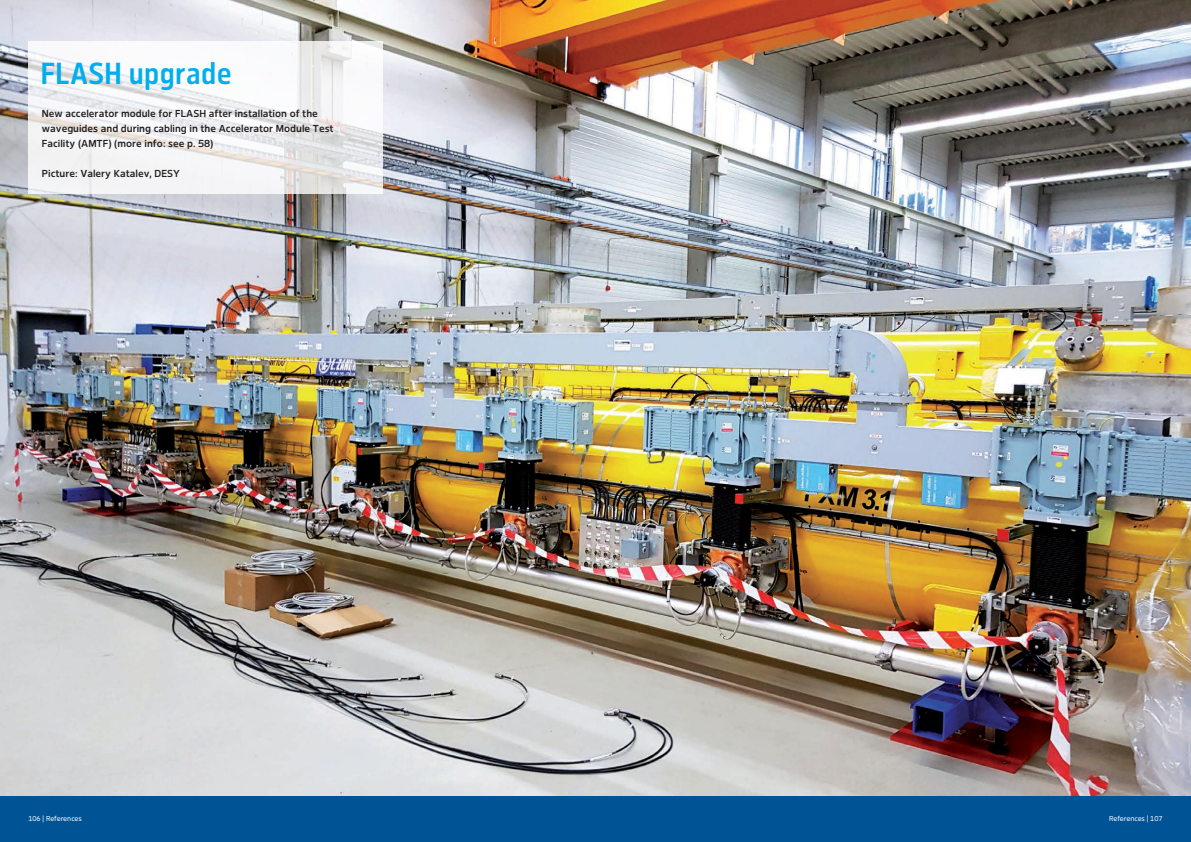
<style>
.page{position:relative;width:1191px;height:842px;background:#fff}
.page>*{position:absolute;margin:0;border:0;box-sizing:border-box;transform-origin:0 0}
.t1{font:500 30px "Desy Sans Cn";letter-spacing:.01em;color:#00aeef}
.t2{font:500 10px/15px "Desy Sans";color:#231f20}
.t3{font:7px "Desy Sans";letter-spacing:-.02em;color:#fff}
</style>
<div class="page">
<div style="left:0;top:791px;width:595px;height:51px;background:#005495"></div>
<div style="left:595px;top:791px;width:596px;height:51px;background:#005495"></div>
<img style="left:0;top:0;width:1191px;height:795px">
<svg style="left:28px;top:41px;width:355px;height:153px;fill:#f4f4f6"></svg>
<h1 class="t1" style="left:41px;top:56px;width:192px">FLASH upgrade</h1>
<p class="t2" style="left:42px;top:106px;width:293px">New accelerator module for FLASH after installation of the waveguides and during cabling in the Accelerator Module Test<br>Facility (AMTF) (more info: see p. 58)</p>
<p class="t2" style="left:42px;top:166px;width:139px">Picture: Valery Katalev, DESY</p>
<p class="t3" style="left:28px;top:815px;width:55px">106 | References</p>
<p class="t3" style="left:1109px;top:815px;width:55px">References | 107</p>
</div>
